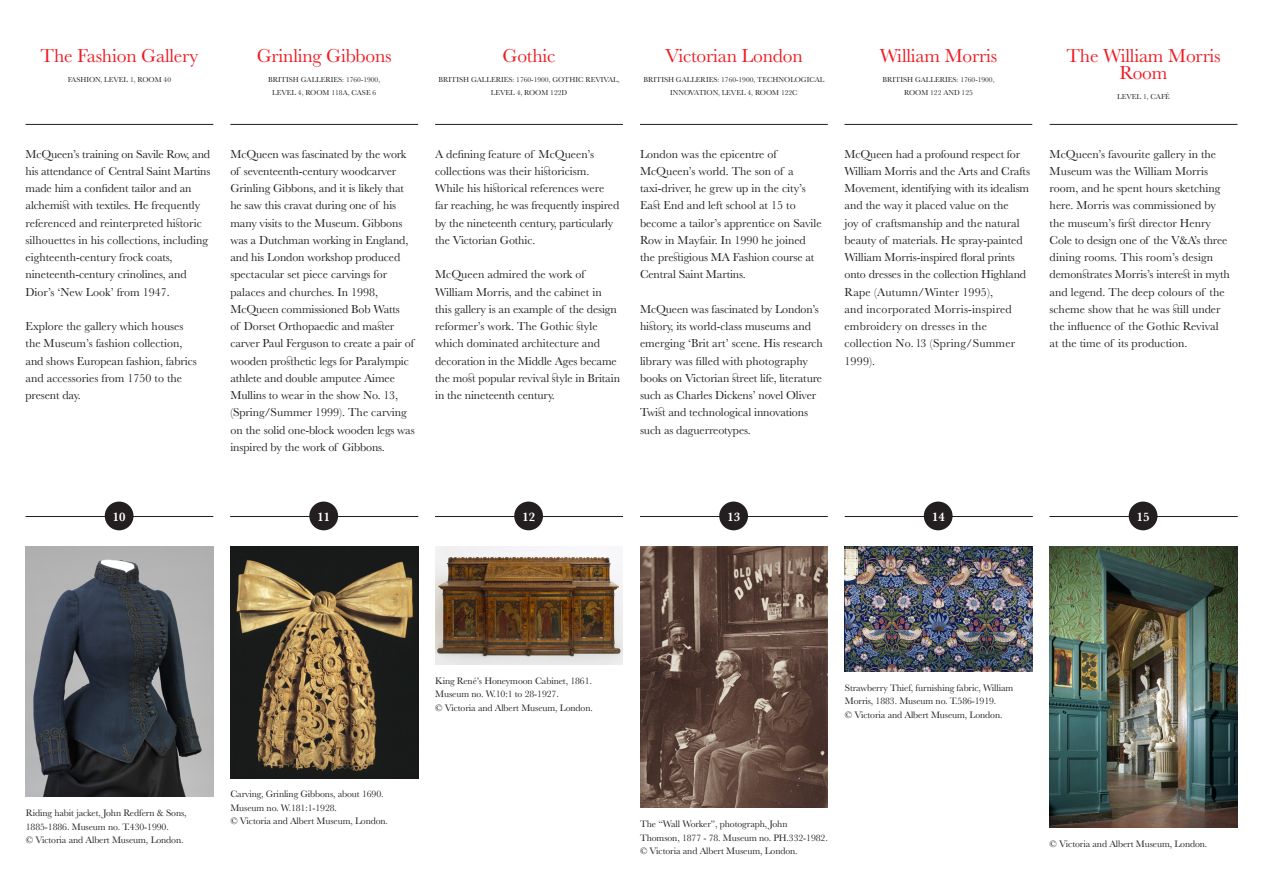
<style>
.page{position:relative;width:1263px;height:893px;background:#fff}
.page>*{position:absolute;margin:0;border:0;box-sizing:border-box;transform-origin:0 0}
.t1{font:19.5px/17.2px "Baskerville";letter-spacing:-.01em;color:#ee1d23;text-align:center}
.t2{font:600 12.75px "Baskerville";color:#fff}
.t3{font:12px/17.2px "Baskerville";letter-spacing:-.01em;color:#231f20}
.t4{font:12px/17.2px "Baskerville";letter-spacing:.015em;color:#231f20}
.t5{font:9.75px/13.5px "Baskerville";letter-spacing:-.01em;color:#231f20}
.t6{font:7.5px/13.5px "Baskerville";color:#231f20;text-align:center}
</style>
<div class="page">
<hr style="left:26px;top:516px;width:187px;height:1px;background:#231f20">
<hr style="left:230px;top:516px;width:188px;height:1px;background:#231f20">
<hr style="left:435px;top:516px;width:188px;height:1px;background:#231f20">
<hr style="left:640px;top:516px;width:188px;height:1px;background:#231f20">
<hr style="left:845px;top:516px;width:188px;height:1px;background:#231f20">
<hr style="left:1050px;top:516px;width:187px;height:1px;background:#231f20">
<hr style="left:230px;top:124px;width:188px;height:1px;background:#231f20">
<hr style="left:435px;top:124px;width:188px;height:1px;background:#231f20">
<img style="left:230px;top:546px;width:188px;height:232px">
<img style="left:435px;top:546px;width:188px;height:119px">
<hr style="left:640px;top:124px;width:188px;height:1px;background:#231f20">
<hr style="left:844px;top:124px;width:188px;height:1px;background:#231f20">
<hr style="left:1050px;top:124px;width:187px;height:1px;background:#231f20">
<img style="left:640px;top:546px;width:188px;height:262px">
<img style="left:845px;top:546px;width:188px;height:125px">
<img style="left:1050px;top:546px;width:187px;height:282px">
<hr style="left:26px;top:124px;width:187px;height:1px;background:#231f20">
<img style="left:26px;top:546px;width:188px;height:251px">
<div style="left:719px;top:502px;width:29px;height:28px;background:#231f20;border-radius:50%"></div>
<div style="left:924px;top:502px;width:28px;height:28px;background:#231f20;border-radius:50%"></div>
<div style="left:1129px;top:502px;width:28px;height:28px;background:#231f20;border-radius:50%"></div>
<div style="left:105px;top:502px;width:29px;height:28px;background:#231f20;border-radius:50%"></div>
<div style="left:309px;top:502px;width:29px;height:28px;background:#231f20;border-radius:50%"></div>
<div style="left:514px;top:502px;width:29px;height:28px;background:#231f20;border-radius:50%"></div>
<p class="t1" style="left:40px;top:47px;width:159px">The Fashion Gallery</p>
<p class="t6" style="left:68px;top:72px;width:105px">FASHION, LEVEL 1, ROOM 40</p>
<p class="t1" style="left:257px;top:47px;width:137px">Grinling Gibbons</p>
<p class="t6" style="left:268px;top:72px;width:114px">BRITISH GALLERIES: 1760-1900,<br>LEVEL 4, ROOM 118A, CASE 6</p>
<p class="t1" style="left:502px;top:47px;width:55px">Gothic</p>
<p class="t6" style="left:438px;top:72px;width:183px">BRITISH GALLERIES: 1760-1900, GOTHIC REVIVAL,<br>LEVEL 4, ROOM 122D</p>
<p class="t3" style="left:26px;top:145px;width:186px">McQueen’s training on Savile Row, and his attendance of Central Saint Martins made him a confident tailor and an alchemist with textiles. He frequently referenced and reinterpreted historic silhouettes in his collections, including eighteenth-century frock coats, nineteenth-century crinolines, and Dior’s ‘New Look’ from 1947.</p>
<p class="t3" style="left:26px;top:318px;width:173px">Explore the gallery which houses the Museum’s fashion collection, and shows European fashion, fabrics and accessories from 1750 to the present day.</p>
<p class="t3" style="left:230px;top:145px;width:186px">McQueen was fascinated by the work of seventeenth-century woodcarver Grinling Gibbons, and it is likely that he saw this cravat during one of his many visits to the Museum. Gibbons was a Dutchman working in England, and his London workshop produced spectacular set piece carvings for palaces and churches. In 1998, McQueen commissioned Bob Watts<br>of Dorset Orthopaedic and master carver Paul Ferguson to create a pair of wooden prosthetic legs for Paralympic athlete and double amputee Aimee Mullins to wear in the show No. 13, (Spring/Summer 1999). The carving on the solid one-block wooden legs was inspired by the work of Gibbons.</p>
<p class="t3" style="left:435px;top:145px;width:186px">A defining feature of McQueen’s collections was their historicism.<br>While his historical references were far reaching, he was frequently inspired by the nineteenth century, particularly the Victorian Gothic.</p>
<p class="t3" style="left:435px;top:266px;width:186px">McQueen admired the work of William Morris, and the cabinet in this gallery is an example of the design reformer’s work. The Gothic style which dominated architecture and decoration in the Middle Ages became the most popular revival style in Britain in the nineteenth century.</p>
<p class="t1" style="left:665px;top:47px;width:139px">Victorian London</p>
<p class="t6" style="left:643px;top:72px;width:183px">BRITISH GALLERIES: 1760-1900, TECHNOLOGICAL<br>INNOVATION, LEVEL 4, ROOM 122C</p>
<p class="t1" style="left:880px;top:47px;width:119px">William Morris</p>
<p class="t6" style="left:882px;top:72px;width:114px">BRITISH GALLERIES: 1760-1900,<br>ROOM 122 AND 125</p>
<p class="t3" style="left:640px;top:145px;width:183px">London was the epicentre of<br>McQueen’s world. The son of a taxi-driver, he grew up in the city’s<br>East End and left school at 15 to become a tailor’s apprentice on Savile<br>Row in Mayfair. In 1990 he joined the prestigious MA Fashion course at<br>Central Saint Martins.</p>
<p class="t3" style="left:640px;top:300px;width:184px">McQueen was fascinated by London’s history, its world-class museums and emerging ‘Brit art’ scene. His research library was filled with photography books on Victorian street life, literature such as Charles Dickens’ novel Oliver Twist and technological innovations such as daguerreotypes.</p>
<p class="t3" style="left:844px;top:145px;width:187px">McQueen had a profound respect for William Morris and the Arts and Crafts Movement, identifying with its idealism and the way it placed value on the<br>joy of craftsmanship and the natural beauty of materials. He spray-painted William Morris-inspired floral prints onto dresses in the collection Highland Rape (Autumn/Winter 1995),<br>and incorporated Morris-inspired embroidery on dresses in the</p>
<p class="t4" style="left:844px;top:335px;width:172px">collection No. 13 (Spring/Summer<br>1999).</p>
<p class="t1" style="left:1066px;top:47px;width:156px">The William Morris<br>Room</p>
<p class="t6" style="left:1117px;top:90px;width:54px">LEVEL 1, CAFÉ</p>
<p class="t3" style="left:1050px;top:145px;width:182px">McQueen’s favourite gallery in the Museum was the William Morris room, and he spent hours sketching here. Morris was commissioned by the museum’s first director Henry Cole to design one of the V&amp;A’s three dining rooms. This room’s design demonstrates Morris’s interest in myth and legend. The deep colours of the scheme show that he was still under the influence of the Gothic Revival at the time of its production.</p>
<p class="t2" style="left:113px;top:508px;width:14px">10</p>
<p class="t2" style="left:317px;top:508px;width:14px">11</p>
<p class="t2" style="left:522px;top:508px;width:14px">12</p>
<p class="t2" style="left:727px;top:508px;width:14px">13</p>
<p class="t2" style="left:932px;top:508px;width:14px">14</p>
<p class="t2" style="left:1137px;top:508px;width:14px">15</p>
<p class="t5" style="left:26px;top:806px;width:162px">Riding habit jacket, John Redfern &amp; Sons,<br>1885-1886. Museum no. T.430-1990.<br>© Victoria and Albert Museum, London.</p>
<p class="t5" style="left:230px;top:788px;width:159px">Carving, Grinling Gibbons, about 1690.<br>Museum no. W.181:1-1928.<br>© Victoria and Albert Museum, London.</p>
<p class="t5" style="left:435px;top:674px;width:159px">King René’s Honeymoon Cabinet, 1861.<br>Museum no. W.10:1 to 28-1927.<br>© Victoria and Albert Museum, London.</p>
<p class="t5" style="left:845px;top:681px;width:170px">Strawberry Thief, furnishing fabric, William<br>Morris, 1883. Museum no. T.586-1919.</p>
<p class="t5" style="left:845px;top:708px;width:159px">© Victoria and Albert Museum, London.</p>
<p class="t5" style="left:640px;top:817px;width:189px">The “Wall Worker”, photograph, John<br>Thomson, 1877 - 78. Museum no. PH.332-1982. © Victoria and Albert Museum, London.</p>
<p class="t5" style="left:1050px;top:837px;width:159px">© Victoria and Albert Museum, London.</p>
</div>
